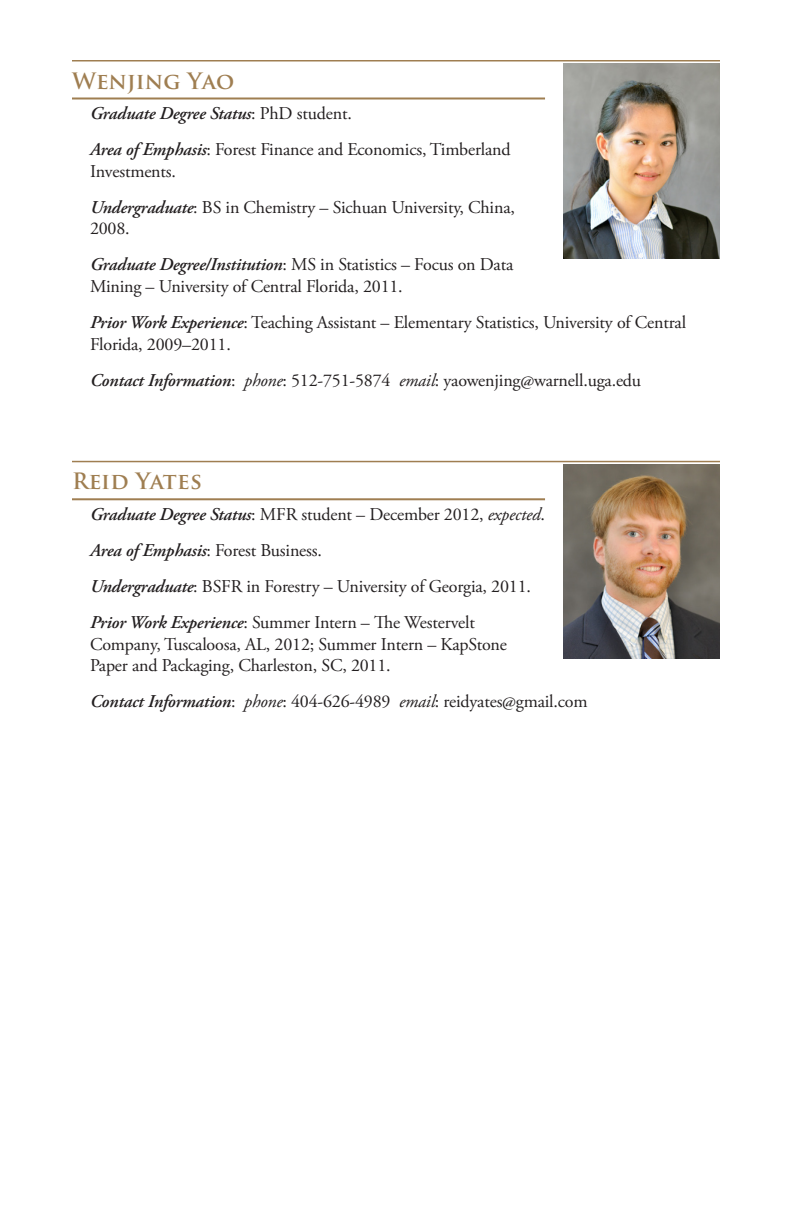
<style>
.page{position:relative;width:792px;height:1224px;background:#fff}
.page>*{position:absolute;margin:0;border:0;box-sizing:border-box;transform-origin:0 0}
.Name{font:700 22px "Trajan Pro";letter-spacing:.01em;color:#9f7e51}
.body{font:18px/21.6px "Adobe Garamond Pro";letter-spacing:-.01em;color:#231f20}
.body-2{font:italic 600 18px "Adobe Garamond Pro";letter-spacing:-.01em;color:#231f20}
.s1{font-weight:400;font-style:normal}
.s2{font-weight:600;font-style:italic}
.s3{font-style:italic}
</style>
<div class="page">
<hr style="left:72px;top:60px;width:648px;height:2px;background:#9f7e51">
<hr style="left:72px;top:98px;width:473px;height:2px;background:#9f7e51">
<hr style="left:72px;top:461px;width:648px;height:1px;background:#9f7e51">
<hr style="left:72px;top:498px;width:473px;height:2px;background:#9f7e51">
<img style="left:563px;top:64px;width:157px;height:194px">
<img style="left:563px;top:464px;width:157px;height:195px">
<p class="Name" style="left:72px;top:67px;width:164px">Wenjing Yao</p>
<p class="body-2" style="left:90px;top:103px;width:263px">Graduate Degree Status<span class="s1">: PhD student.</span></p>
<p class="body" style="left:90px;top:139px;width:422px"><span class="s2">Area of Emphasis</span>: Forest Finance and Economics, Timberland<br>Investments.</p>
<p class="body" style="left:90px;top:197px;width:426px"><span class="s2">Undergraduate</span>: BS in Chemistry – Sichuan University, China,<br>2008.</p>
<p class="body" style="left:90px;top:254px;width:425px"><span class="s2">Graduate Degree/Institution</span>: MS in Statistics – Focus on Data<br>Mining – University of Central Florida, 2011.</p>
<p class="body" style="left:90px;top:312px;width:598px"><span class="s2">Prior Work Experience</span>: Teaching Assistant – Elementary Statistics, University of Central<br>Florida, 2009–2011.</p>
<p class="body" style="left:90px;top:370px;width:553px"><span class="s2">Contact Information</span>: <span class="s3">phone</span>: 512-751-5874 <span class="s3">email</span>: yaowenjing@warnell.uga.edu</p>
<p class="Name" style="left:72px;top:468px;width:131px">Reid Yates</p>
<p class="body" style="left:90px;top:504px;width:456px"><span class="s2">Graduate Degree Status</span>: MFR student – December 2012, <span class="s3">expected</span>.</p>
<p class="body" style="left:90px;top:540px;width:234px"><span class="s2">Area of Emphasis</span>: Forest Business.</p>
<p class="body" style="left:90px;top:576px;width:443px"><span class="s2">Undergraduate</span>: BSFR in Forestry – University of Georgia, 2011.</p>
<p class="body" style="left:90px;top:612px;width:419px"><span class="s2">Prior Work Experience</span>: Summer Intern – The Westervelt<br>Company, Tuscaloosa, AL, 2012; Summer Intern – KapStone<br>Paper and Packaging, Charleston, SC, 2011.</p>
<p class="body" style="left:90px;top:691px;width:499px"><span class="s2">Contact Information</span>: <span class="s3">phone</span>: 404-626-4989 <span class="s3">email</span>: reidyates@gmail.com</p>
</div>
